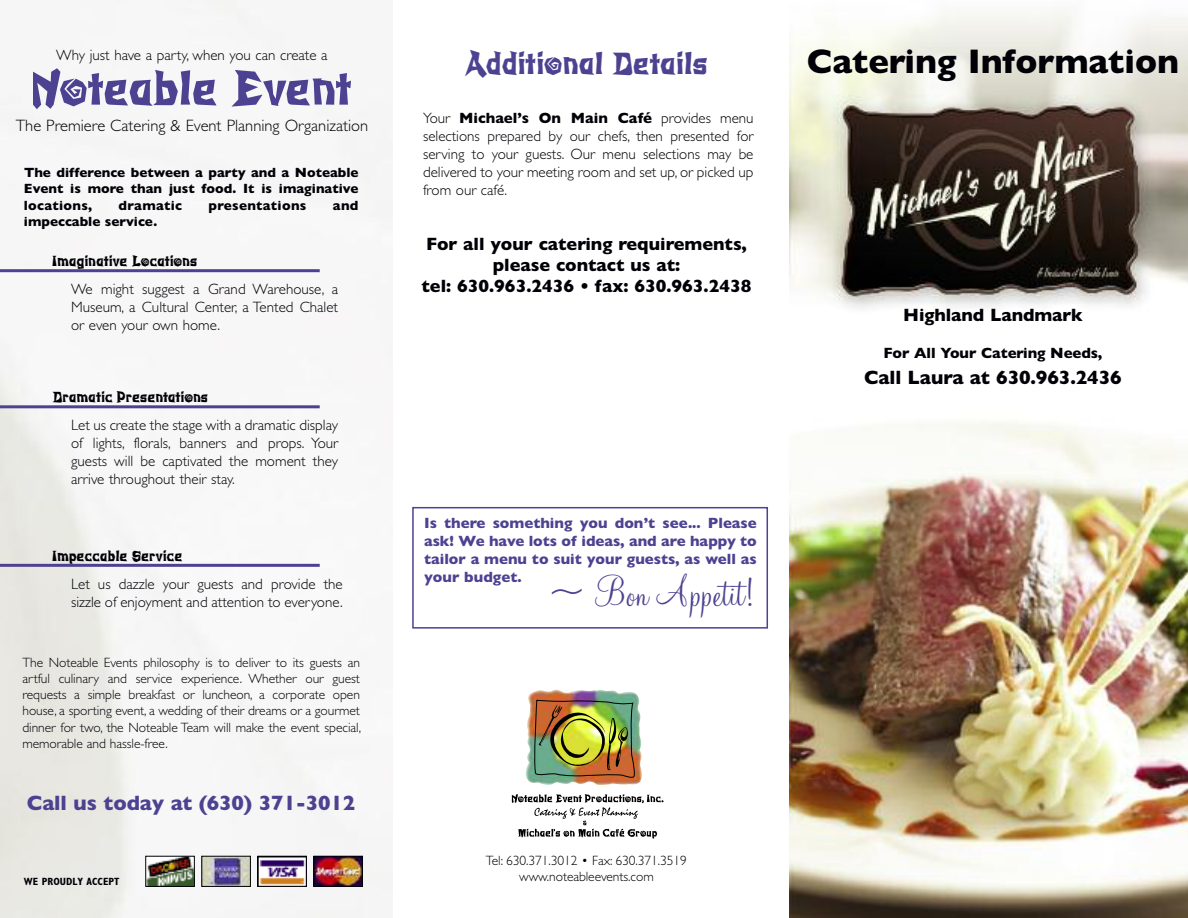
<style>
.page{position:relative;width:1188px;height:918px;background:#fff}
.page>*{position:absolute;margin:0;border:0;box-sizing:border-box;transform-origin:0 0}
.t1{font:51px "Whassis ICG Calm";color:#4c4291}
.t2{font:45px "Monterey BT";color:#4c4291}
.t3{font:700 34.5px "Gill Sans";color:#000006}
.t4{font:33px "Whassis ICG Calm";letter-spacing:.02em;color:#4c4291}
.t5{font:700 21px "Gill Sans";letter-spacing:-.005em;color:#4c4291}
.t6{font:700 19.5px "Gill Sans";letter-spacing:-.005em;color:#000006}
.t7{font:700 18px/21px "Gill Sans";color:#000006;text-align:center}
.t8{font:300 16.5px "Gill Sans";color:#000006}
.t9{font:15.75px "Whassis ICG Calm";letter-spacing:.01em;color:#000006}
.t10{font:300 15px/18px "Gill Sans";color:#000006;text-align:justify}
.t11{font:700 15px/18px "Gill Sans";color:#4c4291;text-align:justify}
.t12{font:700 15px "Gill Sans";letter-spacing:-.005em;color:#000006}
.t13{font:300 13.5px/16.2px "Gill Sans";letter-spacing:-.005em;color:#000006;text-align:justify}
.t14{font:700 13.5px/16.2px "Gill Sans";color:#000006;text-align:justify}
.t15{font:700 13.5px "Gill Sans";letter-spacing:.025em;color:#000006}
.t16{font:700 condensed 10.5px "Gill Sans";color:#000006}
.s1{font-weight:700}
</style>
<div class="page">
<img style="left:0;top:0;width:392px;height:918px">
<img style="left:790px;top:13px;width:398px;height:905px">
<img style="left:316px;top:858px;width:45px;height:27px">
<div style="left:314px;top:856px;width:49px;height:31px;border:1px solid #000006"></div>
<img style="left:260px;top:858px;width:45px;height:27px">
<div style="left:258px;top:856px;width:49px;height:31px;border:1px solid #000006"></div>
<img style="left:148px;top:858px;width:44px;height:27px">
<div style="left:146px;top:856px;width:48px;height:31px;border:1px solid #000006"></div>
<img style="left:204px;top:858px;width:44px;height:27px">
<div style="left:202px;top:856px;width:48px;height:31px;border:1px solid #000006"></div>
<img style="left:527px;top:690px;width:115px;height:95px">
<img style="left:533px;top:700px;width:103px;height:79px">
<svg style="left:512px;top:794px;width:152px;height:45px"></svg>
<hr style="left:0;top:269px;width:320px;height:3px;background:#4c4291">
<hr style="left:0;top:405px;width:320px;height:3px;background:#4c4291">
<hr style="left:0;top:564px;width:320px;height:3px;background:#4c4291">
<div style="left:412px;top:507px;width:356px;height:122px;border:2px solid #4c4291"></div>
<p class="t10" style="left:56px;top:47px;width:273px">Why just have a party, when you can create a</p>
<h1 class="t1" style="left:32px;top:71px;width:321px">Noteable Event</h1>
<p class="t8" style="left:16px;top:119px;width:354px">The Premiere Catering &amp; Event Planning Organization</p>
<p class="t14" style="left:24px;top:164px;width:336px">The difference between a party and a Noteable Event is more than just food. It is imaginative locations,</p>
<p class="t15" style="left:119px;top:197px;width:65px">dramatic</p>
<p class="t15" style="left:208px;top:197px;width:100px">presentations</p>
<p class="t14" style="left:333px;top:197px;width:27px">and</p>
<p class="t14" style="left:24px;top:213px;width:135px">impeccable service.</p>
<p class="t9" style="left:53px;top:256px;width:146px">Imaginative Locations</p>
<p class="t10" style="left:71px;top:281px;width:269px">We might suggest a Grand Warehouse, a Museum, a Cultural Center, a Tented Chalet or even your own home.</p>
<p class="t9" style="left:53px;top:392px;width:157px">Dramatic Presentations</p>
<p class="t10" style="left:71px;top:418px;width:269px">Let us create the stage with a dramatic display of lights, florals, banners and props. Your guests will be captivated the moment they arrive throughout their stay.</p>
<p class="t9" style="left:53px;top:550px;width:131px">Impeccable Service</p>
<p class="t10" style="left:71px;top:576px;width:273px">Let us dazzle your guests and provide the sizzle of enjoyment and attention to everyone.</p>
<p class="t13" style="left:22px;top:655px;width:340px">The Noteable Events philosophy is to deliver to its guests an artful culinary and service experience. Whether our guest requests a simple breakfast or luncheon, a corporate open house, a sporting event, a wedding of their dreams or a gourmet dinner for two, the Noteable Team will make the event special, memorable and hassle-free.</p>
<h3 class="t5" style="left:27px;top:790px;width:330px">Call us today at (630) 371-3012</h3>
<p class="t16" style="left:24px;top:878px;width:97px">WE PROUDLY ACCEPT</p>
<h3 class="t4" style="left:465px;top:52px;width:245px">Additional Details</h3>
<p class="t10" style="left:423px;top:110px;width:332px">Your <span class="s1">Michael’s On Main Café</span> provides menu selections prepared by our chefs, then presented for serving to your guests. Our menu selections may be delivered to your meeting room and set up, or picked up from our café.</p>
<p class="t7" style="left:422px;top:233px;width:331px">For all your catering requirements, please contact us at:<br>tel: 630.963.2436 • fax: 630.963.2438</p>
<h3 class="t3" style="left:807px;top:41px;width:374px">Catering Information</h3>
<p class="t7" style="left:903px;top:304px;width:181px">Highland Landmark</p>
<p class="t12" style="left:884px;top:344px;width:220px">For All Your Catering Needs,</p>
<h3 class="t6" style="left:864px;top:366px;width:259px">Call Laura at 630.963.2436</h3>
<p class="t11" style="left:424px;top:514px;width:334px">Is there something you don’t see... Please ask! We have lots of ideas, and are happy to tailor a menu to suit your guests, as well as your budget.</p>
<h2 class="t2" style="left:548px;top:564px;width:209px">~ Bon Appetit!</h2>
<p class="t13" style="left:486px;top:854px;width:203px;text-align:center">Tel: 630.371.3012 • Fax: 630.371.3519 www.noteableevents.com</p>
</div>
